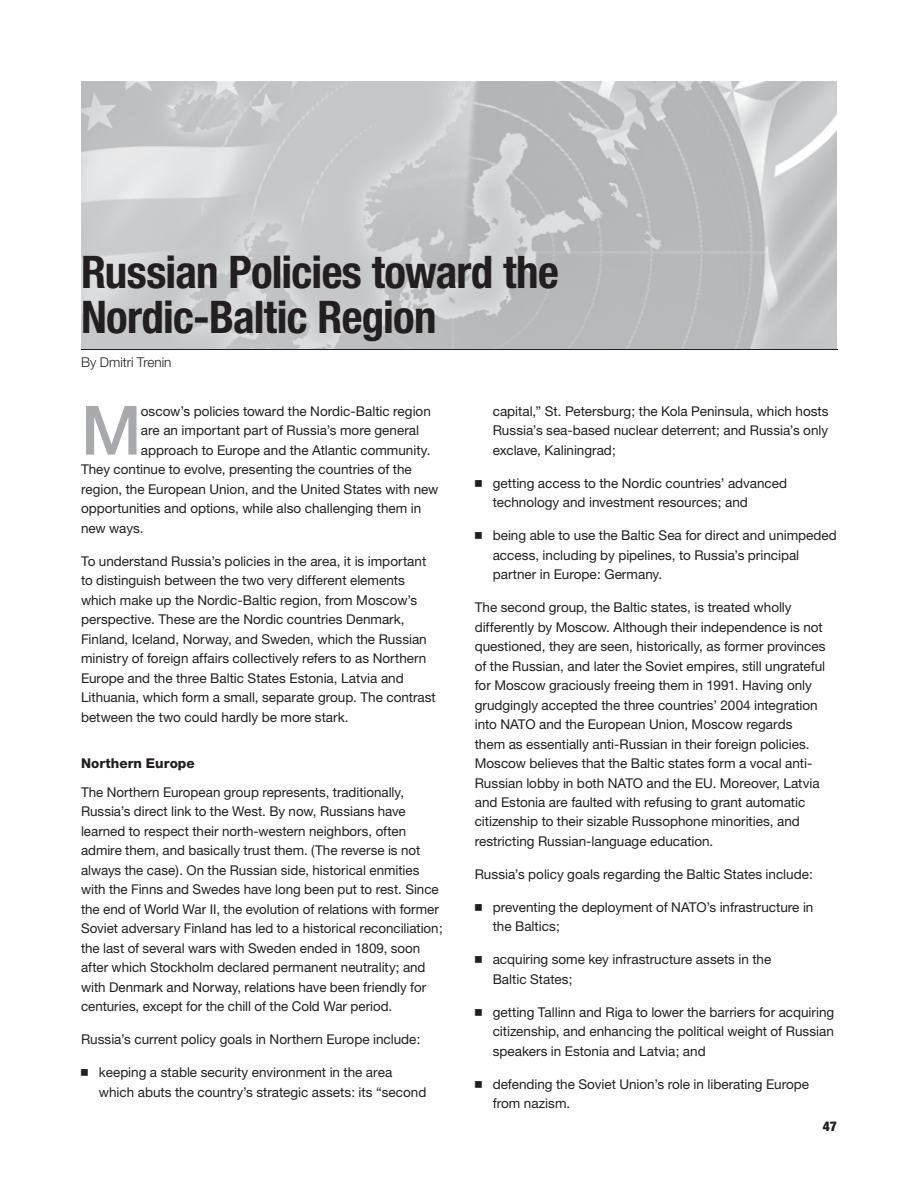
<style>
.page{position:relative;width:918px;height:1188px;background:#fff}
.page>*{position:absolute;margin:0;border:0;box-sizing:border-box;transform-origin:0 0}
.t1{font:500 68.1px "Helvetica Neue";color:#a7a9ac}
.t2{font:700 condensed 45px/45px "Helvetica Neue";letter-spacing:-.015em;color:#231f20}
.t3{font:13.5px/19.5px "Helvetica Neue";color:#231f20}
.t4{font:800 13.5px "Helvetica Neue";letter-spacing:.005em;color:#231f20}
.t5{font:300 13.5px "Helvetica Neue";color:#231f20}
.t6{font:900 condensed 13.5px "Helvetica Neue";color:#231f20}
</style>
<div class="page">
<img style="left:81px;top:81px;width:756px;height:268px">
<hr style="left:81px;top:349px;width:756px;height:1px;background:#231f20">
<h2 class="t2" style="left:81px;top:253px;width:479px">Russian Policies toward the<br>Nordic-Baltic Region</h2>
<p class="t5" style="left:81px;top:357px;width:92px">By Dmitri Trenin</p>
<h1 class="t1" style="left:81px;top:391px;width:62px">M</h1>
<p class="t3" style="left:141px;top:402px;width:292px">oscow’s policies toward the Nordic-Baltic region</p>
<p class="t3" style="left:141px;top:422px;width:280px">are an important part of Russia’s more general</p>
<p class="t3" style="left:141px;top:441px;width:291px">approach to Europe and the Atlantic community.</p>
<p class="t3" style="left:81px;top:461px;width:332px">They continue to evolve, presenting the countries of the</p>
<p class="t3" style="left:81px;top:480px;width:359px">region, the European Union, and the United States with new</p>
<p class="t3" style="left:81px;top:500px;width:342px">opportunities and options, while also challenging them in</p>
<p class="t3" style="left:81px;top:519px;width:64px">new ways.</p>
<p class="t3" style="left:81px;top:552px;width:356px">To understand Russia’s policies in the area, it is important to distinguish between the two very different elements which make up the Nordic-Baltic region, from Moscow’s perspective. These are the Nordic countries Denmark, Finland, Iceland, Norway, and Sweden, which the Russian ministry of foreign affairs collectively refers to as Northern Europe and the three Baltic States Estonia, Latvia and Lithuania, which form a small, separate group. The contrast between the two could hardly be more stark.</p>
<p class="t4" style="left:81px;top:758px;width:115px">Northern Europe</p>
<p class="t3" style="left:81px;top:783px;width:363px">The Northern European group represents, traditionally, Russia’s direct link to the West. By now, Russians have learned to respect their north-western neighbors, often admire them, and basically trust them. (The reverse is not always the case). On the Russian side, historical enmities with the Finns and Swedes have long been put to rest. Since the end of World War II, the evolution of relations with former Soviet adversary Finland has led to a historical reconciliation; the last of several wars with Sweden ended in 1809, soon after which Stockholm declared permanent neutrality; and with Denmark and Norway, relations have been friendly for centuries, except for the chill of the Cold War period.</p>
<p class="t3" style="left:81px;top:1031px;width:341px">Russia’s current policy goals in Northern Europe include:</p>
<p class="t3" style="left:99px;top:1064px;width:329px">keeping a stable security environment in the area which abuts the country’s strategic assets: its “second</p>
<p class="t3" style="left:493px;top:402px;width:337px;text-align:justify">capital,” St. Petersburg; the Kola Peninsula, which hosts Russia’s sea-based nuclear deterrent; and Russia’s only exclave, Kaliningrad;</p>
<p class="t3" style="left:493px;top:474px;width:296px">getting access to the Nordic countries’ advanced technology and investment resources; and</p>
<p class="t3" style="left:493px;top:527px;width:346px">being able to use the Baltic Sea for direct and unimpeded access, including by pipelines, to Russia’s principal partner in Europe: Germany.</p>
<p class="t3" style="left:475px;top:599px;width:352px">The second group, the Baltic states, is treated wholly differently by Moscow. Although their independence is not questioned, they are seen, historically, as former provinces of the Russian, and later the Soviet empires, still ungrateful for Moscow graciously freeing them in 1991. Having only grudgingly accepted the three countries’ 2004 integration into NATO and the European Union, Moscow regards them as essentially anti-Russian in their foreign policies.<br>Moscow believes that the Baltic states form a vocal anti-Russian lobby in both NATO and the EU. Moreover, Latvia and Estonia are faulted with refusing to grant automatic citizenship to their sizable Russophone minorities, and restricting Russian-language education.</p>
<p class="t3" style="left:475px;top:866px;width:340px">Russia’s policy goals regarding the Baltic States include:</p>
<p class="t3" style="left:493px;top:899px;width:322px">preventing the deployment of NATO’s infrastructure in the Baltics;</p>
<p class="t3" style="left:493px;top:951px;width:280px">acquiring some key infrastructure assets in the<br>Baltic States;</p>
<p class="t3" style="left:493px;top:1004px;width:343px;text-align:justify">getting Tallinn and Riga to lower the barriers for acquiring citizenship, and enhancing the political weight of Russian speakers in Estonia and Latvia; and</p>
<p class="t3" style="left:493px;top:1076px;width:318px">defending the Soviet Union’s role in liberating Europe from nazism.</p>
<p class="t6" style="left:823px;top:1118px;width:16px">47</p>
</div>
